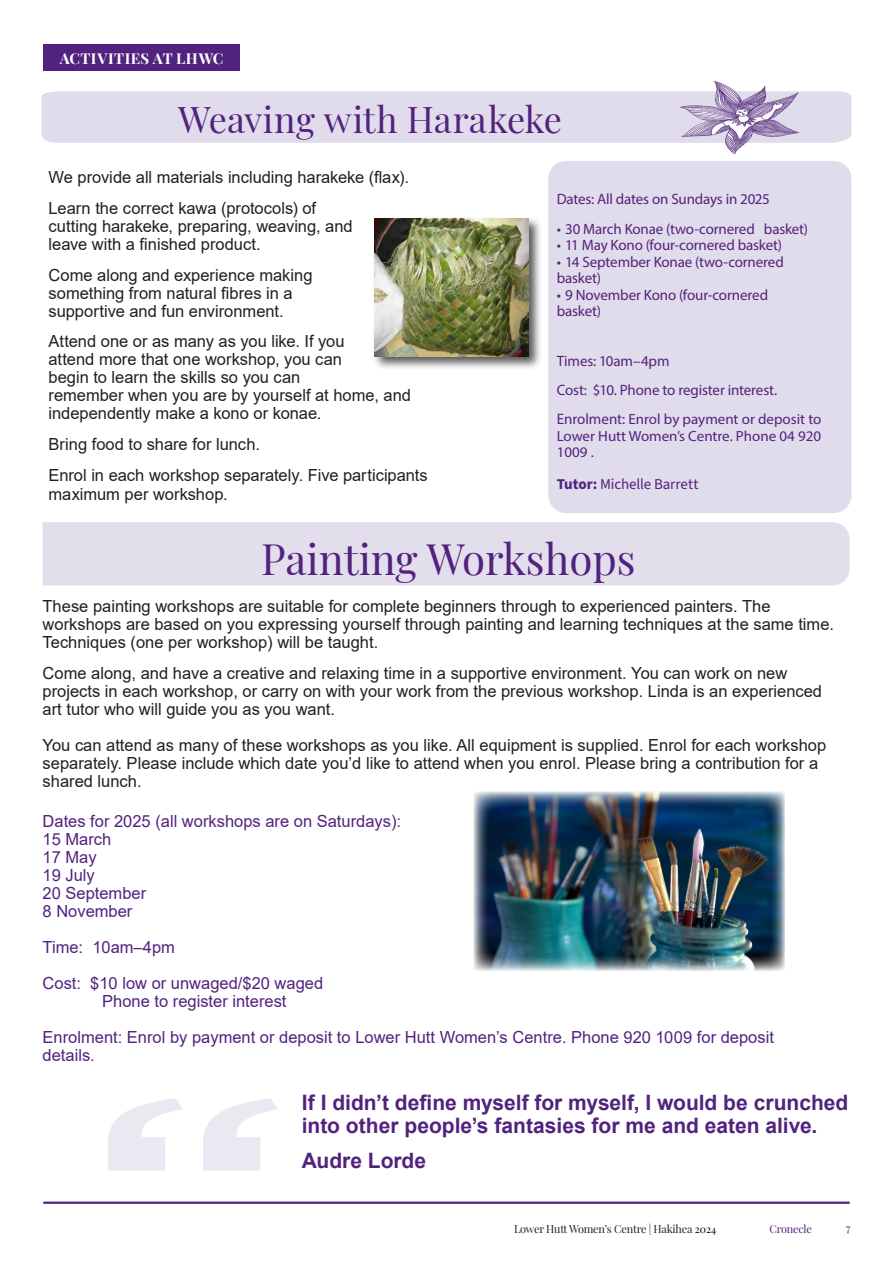
<style>
.page{position:relative;width:893px;height:1263px;background:#fff}
.page>*{position:absolute;margin:0;border:0;box-sizing:border-box;transform-origin:0 0}
.Heading_option_4{font:42.45px "Playfair Display";color:#52227f}
.Heading_option_4-2{font:36px "Playfair Display";letter-spacing:.005em;color:#52227f}
.Body_copy_bullets{font:700 21.15px/22.5px "Arial";color:#52227f}
.body_text{font:16.65px/18px "Arial";color:#231f20}
.Body_copy_bullets-2{font:16.65px/18px "Arial";color:#231f20}
.body_text-2{font:16.65px/18px "Arial";color:#52227f}
.body_text-3{font:15px/16.5px "Myriad Pro";letter-spacing:-.01em;color:#52227f}
.body_text-4{font:15px "Source Sans Pro";letter-spacing:-.01em;color:#52227f}
.body_text-5{font:700 15px "Playfair Display";letter-spacing:.03em;color:#fff}
.body_text-6{font:14.7px/16.5px "Myriad Pro";color:#52227f;text-align:justify}
.t1{font:10.95px "Playfair Display";letter-spacing:-.02em;color:#231f20}
.t2{font:10.95px "Playfair Display";letter-spacing:-.02em;color:#52227f}
.t3{font:10.5px "Playfair Display";color:#231f20}
.s1{font-size:15.15px}
.s2{font-weight:700}
.s3{font-size:16.5px}
.s4{font-size:10.5px;color:#000}
</style>
<div class="page">
<hr style="left:43px;top:1201px;width:807px;height:3px;background:#52227f">
<div style="left:43px;top:44px;width:197px;height:27px;background:#52227f"></div>
<div style="left:41px;top:91px;width:810px;height:52px;background:#e1dceb"></div>
<div style="left:372px;top:216px;width:170px;height:154px;background:#231f20;opacity:.75"></div>
<img style="left:374px;top:218px;width:154px;height:138px">
<div style="left:548px;top:161px;width:303px;height:352px;background:#e1dceb;border-radius:18px"></div>
<img style="left:678px;top:81px;width:121px;height:72px">
<div style="left:43px;top:522px;width:807px;height:63px;background:#e3deec"></div>
<img style="left:474px;top:792px;width:311px;height:179px">
<svg style="left:108px;top:1098px;width:170px;height:72px"></svg>
<p class="body_text-5" style="left:60px;top:46px;width:165px">ACTIVITIES AT LHWC</p>
<p class="Heading_option_4-2" style="left:178px;top:92px;width:385px">Weaving with Harakeke</p>
<p class="Body_copy_bullets-2" style="left:49px;top:168px;width:362px">We provide all materials including harakeke (flax).</p>
<p class="Body_copy_bullets-2" style="left:49px;top:199px;width:306px">Learn the correct kawa (protocols) of cutting harakeke, preparing, weaving, and leave with a finished product.</p>
<p class="Body_copy_bullets-2" style="left:49px;top:266px;width:265px">Come along and experience making something from natural fibres in a supportive and fun environment.</p>
<p class="Body_copy_bullets-2" style="left:49px;top:332px;width:364px">Attend one or as many as you like. If you<br>attend more that one workshop, you can<br>begin to learn the skills so you can<br>remember when you are by yourself at home, and independently make a kono or konae.</p>
<p class="Body_copy_bullets-2" style="left:49px;top:435px;width:213px">Bring food to share for lunch.</p>
<p class="Body_copy_bullets-2" style="left:49px;top:465px;width:381px;line-height:19.5px">Enrol in each workshop separately. Five participants maximum per workshop.</p>
<p class="body_text-3" style="left:557px;top:191px;width:215px">Dates: All dates on Sundays in 2025</p>
<p class="body_text-3" style="left:557px;top:220px;width:253px">• 30 March Konae (two-cornered basket)</p>
<p class="body_text-3" style="left:557px;top:237px;width:227px">• 11 May Kono (four-cornered basket)</p>
<p class="body_text-3" style="left:557px;top:253px;width:229px">• 14 September Konae (two-cornered basket)</p>
<p class="body_text-3" style="left:557px;top:286px;width:213px">• 9 November Kono (four-cornered basket)</p>
<p class="body_text-3" style="left:557px;top:352px;width:114px">Times: 10am–4pm</p>
<p class="body_text-3" style="left:557px;top:381px;width:222px">Cost: $10. Phone to register interest.</p>
<p class="body_text-6" style="left:557px;top:411px;width:266px"><span class="s1">Enrolment:</span> Enrol by payment or deposit to Lower Hutt Women’s Centre. Phone 04 920<br>1009 .</p>
<p class="body_text-4" style="left:557px;top:474px;width:143px"><span class="s2">Tutor:</span> Michelle Barrett</p>
<p class="Heading_option_4" style="left:261px;top:525px;width:376px">Painting Workshops</p>
<p class="body_text" style="left:43px;top:597px;width:793px">These painting workshops are suitable for complete beginners through to experienced painters. The workshops are based on you expressing yourself through painting and learning techniques at the same time.<br>Techniques (one per workshop) will be taught.</p>
<p class="body_text" style="left:43px;top:664px;width:781px">Come along, and have a creative and relaxing time in a supportive environment. You can work on new projects in each workshop, or carry on with your work from the previous workshop. Linda is an experienced art tutor who will guide you as you want.</p>
<p class="body_text" style="left:43px;top:736px;width:785px">You can attend as many of these workshops as you like. All equipment is supplied. Enrol for each workshop separately. Please include which date you’d like to attend when you enrol. Please bring a contribution for a shared lunch.</p>
<p class="body_text-2" style="left:43px;top:812px;width:360px">Dates for 2025 (all workshops are on Saturdays):</p>
<p class="body_text-2" style="left:43px;top:830px;width:70px">15 March</p>
<p class="body_text-2" style="left:43px;top:848px;width:56px">17 May</p>
<p class="body_text-2" style="left:43px;top:866px;width:54px">19 July</p>
<p class="body_text-2" style="left:43px;top:884px;width:105px">20 September</p>
<p class="body_text-2" style="left:43px;top:902px;width:91px">8 November</p>
<p class="body_text-2" style="left:43px;top:938px;width:134px">Time: 10am–4pm</p>
<p class="body_text-2" style="left:102px;top:974px;width:223px;text-indent:-60px">Cost: $10 low or unwaged/$20 waged<br>Phone to register interest</p>
<p class="body_text-2" style="left:43px;top:1028px;width:733px">Enrolment: Enrol by payment or deposit to Lower Hutt Women’s Centre. Phone <span class="s3">920 1009</span> for deposit</p>
<p class="body_text-2" style="left:43px;top:1046px;width:54px">details.</p>
<p class="Body_copy_bullets" style="left:302px;top:1092px;width:548px">If I didn’t define myself for myself, I would be crunched into other people’s fantasies for me and eaten alive.</p>
<p class="Body_copy_bullets" style="left:302px;top:1149px;width:126px">Audre Lorde</p>
<p class="t1" style="left:514px;top:1220px;width:204px">Lower Hutt Women’s Centre | Hakihea <span class="s4">2024</span></p>
<p class="t2" style="left:769px;top:1220px;width:44px">Cronecle</p>
<p class="t3" style="left:846px;top:1220px;width:6px">7</p>
</div>
